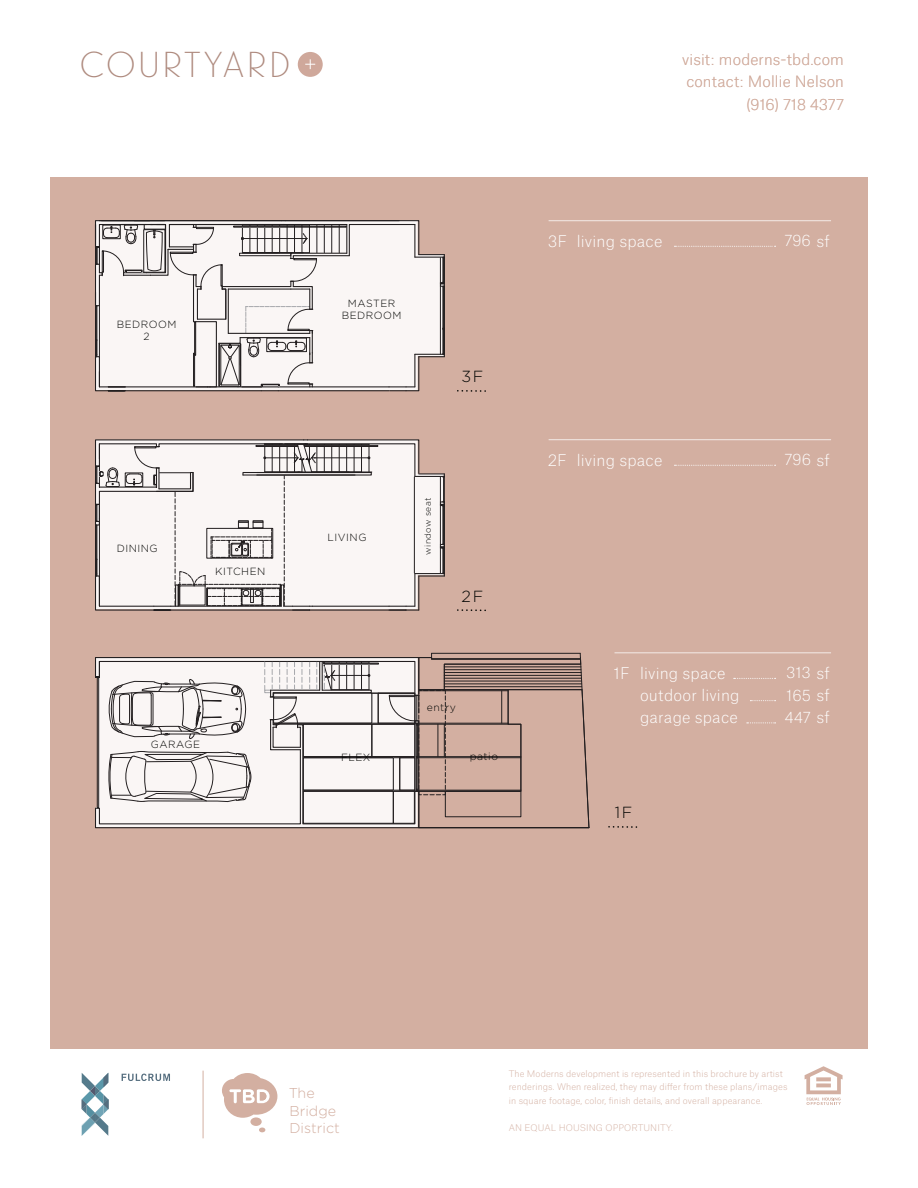
<style>
.page{position:relative;width:918px;height:1188px;background:#fff}
.page>*{position:absolute;margin:0;border:0;box-sizing:border-box;transform-origin:0 0}
.t1{font:34.95px "Landmark";letter-spacing:.05em;color:#af8b7f}
.t2{font:300 16.05px "Gotham";color:#040503}
.t3{font:100 15.45px "Atlas Grotesk";letter-spacing:.01em;color:#fff}
.t4{font:100 15px "Atlas Grotesk";color:#fff}
.t5{font:100 14.85px "Atlas Grotesk";letter-spacing:.01em;color:#d3afa1}
.t6{font:300 14.25px "Gotham Rounded";color:#d3afa1}
.t7{font:300 10.35px/12.5px "Gotham";letter-spacing:.05em;color:#040503;text-align:center}
.t8{font:100 8.7px/13.6px "Atlas Grotesk";letter-spacing:.01em;color:#d3afa1}
.t9{font:300 8.55px "Gotham";letter-spacing:.05em;color:#040503}
.s1{font-size:15.45px}
</style>
<div class="page">
<div style="left:50px;top:177px;width:818px;height:872px;background:#d3afa1"></div>
<svg style="left:805px;top:1066px;width:38px;height:39px"></svg>
<svg style="left:122px;top:1074px;width:48px;height:7px"></svg>
<svg style="left:82px;top:1073px;width:26px;height:63px"></svg>
<svg style="left:259px;top:1128px;width:6px;height:4px"></svg>
<div style="left:250px;top:1117px;width:12px;height:9px;background:#d3afa1;border-radius:50%"></div>
<svg style="left:222px;top:1073px;width:56px;height:45px"></svg>
<hr style="left:203px;top:1071px;width:1px;height:67px;background:#d3afa1">
<div style="left:298px;top:52px;width:25px;height:25px;background:#cfa89b;border-radius:50%"></div>
<svg style="left:305px;top:59px;width:10px;height:10px"></svg>
<svg style="left:94px;top:220px;width:351px;height:172px;background:#e3dedd"></svg>
<svg style="left:458px;top:390px;width:28px;height:2px"></svg>
<svg style="left:95px;top:439px;width:350px;height:172px;background:#e2dddb"></svg>
<svg style="left:458px;top:609px;width:28px;height:2px"></svg>
<svg style="left:609px;top:826px;width:28px;height:2px"></svg>
<svg style="left:95px;top:653px;width:494px;height:176px"></svg>
<hr style="left:444px;top:686px;width:138px;height:1px;background:#231f20">
<hr style="left:444px;top:684px;width:138px;height:1px;background:#231f20">
<hr style="left:444px;top:681px;width:138px;height:1px;background:#231f20">
<hr style="left:444px;top:678px;width:137px;height:1px;background:#231f20">
<hr style="left:444px;top:675px;width:137px;height:1px;background:#231f20">
<hr style="left:444px;top:672px;width:137px;height:1px;background:#231f20">
<hr style="left:444px;top:669px;width:137px;height:1px;background:#231f20">
<hr style="left:444px;top:667px;width:137px;height:1px;background:#231f20">
<svg style="left:734px;top:678px;width:42px;height:1px"></svg>
<svg style="left:750px;top:700px;width:26px;height:1px"></svg>
<svg style="left:675px;top:246px;width:101px;height:1px"></svg>
<hr style="left:549px;top:220px;width:282px;height:1px;background:#fff">
<svg style="left:675px;top:465px;width:101px;height:1px"></svg>
<hr style="left:549px;top:439px;width:282px;height:1px;background:#fff">
<hr style="left:615px;top:652px;width:216px;height:1px;background:#fff">
<svg style="left:747px;top:722px;width:29px;height:1px"></svg>
<p class="t1" style="left:80px;top:42px;width:212px">COURTYARD</p>
<p class="t7" style="left:117px;top:316px;width:61px">BEDROOM<br>2</p>
<p class="t7" style="left:117px;top:318px;width:61px">BEDROOM<br>2</p>
<p class="t7" style="left:117px;top:541px;width:43px">DINING</p>
<p class="t7" style="left:117px;top:542px;width:43px">DINING</p>
<p class="t7" style="left:215px;top:563px;width:52px">KITCHEN</p>
<p class="t7" style="left:215px;top:565px;width:52px">KITCHEN</p>
<p class="t7" style="left:151px;top:738px;width:51px">GARAGE</p>
<p class="t7" style="left:151px;top:739px;width:51px">GARAGE</p>
<p class="t7" style="left:342px;top:295px;width:61px">MASTER<br>BEDROOM</p>
<p class="t7" style="left:342px;top:297px;width:61px">MASTER<br>BEDROOM</p>
<p class="t2" style="left:461px;top:366px;width:23px">3F</p>
<p class="t7" style="left:328px;top:529px;width:40px">LIVING</p>
<p class="t7" style="left:328px;top:531px;width:40px">LIVING</p>
<p class="t7" style="left:341px;top:751px;width:31px">FLEX</p>
<p class="t7" style="left:341px;top:752px;width:31px">FLEX</p>
<p class="t9" style="left:423px;top:553px;width:59px;rotate:-90deg">window seat</p>
<p class="t9" style="left:423px;top:555px;width:59px;rotate:-90deg">window seat</p>
<p class="t2" style="left:462px;top:586px;width:23px">2F</p>
<p class="t7" style="left:427px;top:701px;width:30px">entry</p>
<p class="t7" style="left:427px;top:703px;width:30px">entry</p>
<p class="t7" style="left:470px;top:750px;width:30px">patio</p>
<p class="t7" style="left:470px;top:752px;width:30px">patio</p>
<p class="t5" style="left:682px;top:48px;width:163px">visit: moderns-tbd.com</p>
<p class="t5" style="left:686px;top:70px;width:159px">contact: Mollie Nelson</p>
<p class="t5" style="left:746px;top:93px;width:99px">(916) 718 4377</p>
<p class="t3" style="left:548px;top:229px;width:21px">3F</p>
<p class="t3" style="left:577px;top:229px;width:87px">living space</p>
<p class="t4" style="left:785px;top:229px;width:47px">796 <span class="s1">sf</span></p>
<p class="t3" style="left:548px;top:448px;width:20px">2F</p>
<p class="t3" style="left:577px;top:448px;width:87px">living space</p>
<p class="t4" style="left:785px;top:448px;width:47px">796 <span class="s1">sf</span></p>
<p class="t3" style="left:613px;top:661px;width:18px">1F</p>
<p class="t3" style="left:640px;top:661px;width:87px">living space</p>
<p class="t3" style="left:640px;top:683px;width:101px">outdoor living</p>
<p class="t3" style="left:640px;top:706px;width:99px">garage space</p>
<p class="t2" style="left:615px;top:804px;width:19px">1F</p>
<p class="t4" style="left:786px;top:661px;width:45px">313 <span class="s1">sf</span></p>
<p class="t4" style="left:786px;top:684px;width:45px">165 <span class="s1">sf</span></p>
<p class="t4" style="left:785px;top:706px;width:46px">447 <span class="s1">sf</span></p>
<p class="t6" style="left:289px;top:1084px;width:28px">The</p>
<p class="t6" style="left:289px;top:1101px;width:48px">Bridge</p>
<p class="t6" style="left:289px;top:1118px;width:52px">District</p>
<p class="t8" style="left:509px;top:1066px;width:280px">The Moderns development is represented in this brochure by artist renderings. When realized, they may differ from these plans/images</p>
<p class="t8" style="left:509px;top:1093px;width:255px">in square footage, color, finish details, and overall appearance.</p>
<p class="t8" style="left:509px;top:1120px;width:166px">AN EQUAL HOUSING OPPORTUNITY.</p>
</div>
